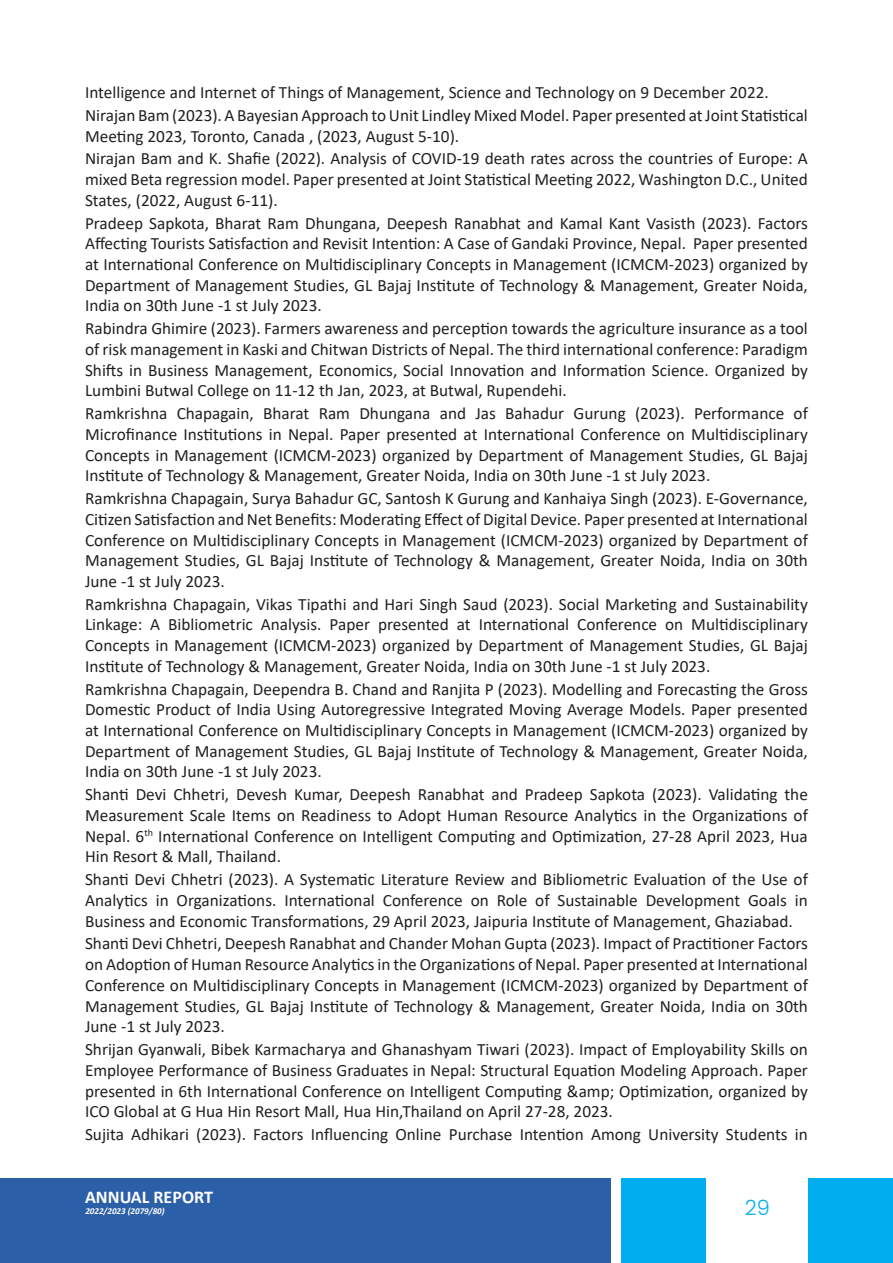
<style>
.page{position:relative;width:893px;height:1263px;background:#fff}
.page>*{position:absolute;margin:0;border:0;box-sizing:border-box;transform-origin:0 0}
.t1{font:300 21px "Poppins";color:#00aeef}
.t2{font:700 18px "Calibri";color:#fff}
.t3{font:17.25px/20.7px "Calibri";color:#231f20;text-align:justify}
.t4{font:italic 700 9px "Calibri";color:#fff}
</style>
<div class="page">
<div style="left:0;top:1178px;width:610px;height:85px;background:#2b5fa8"></div>
<div style="left:621px;top:1178px;width:272px;height:85px;background:#00aeef"></div>
<div style="left:707px;top:1178px;width:101px;height:85px;background:#fff"></div>
<p class="t3" style="left:85px;top:81px;width:685px">Intelligence and Internet of Things of Management, Science and Technology on 9 December 2022.</p>
<p class="t3" style="left:85px;top:104px;width:724px">Nirajan Bam (2023). A Bayesian Approach to Unit Lindley Mixed Model. Paper presented at Joint Statistical<br>Meeting 2023, Toronto, Canada , (2023, August 5-10).</p>
<p class="t3" style="left:85px;top:148px;width:724px">Nirajan Bam and K. Shafie (2022). Analysis of COVID-19 death rates across the countries of Europe: A mixed Beta regression model. Paper presented at Joint Statistical Meeting 2022, Washington D.C., United States, (2022, August 6-11).</p>
<p class="t3" style="left:85px;top:212px;width:724px">Pradeep Sapkota, Bharat Ram Dhungana, Deepesh Ranabhat and Kamal Kant Vasisth (2023). Factors Affecting Tourists Satisfaction and Revisit Intention: A Case of Gandaki Province, Nepal. Paper presented at International Conference on Multidisciplinary Concepts in Management (ICMCM-2023) organized by Department of Management Studies, GL Bajaj Institute of Technology &amp; Management, Greater Noida, India on 30th June -1 st July 2023.</p>
<p class="t3" style="left:85px;top:318px;width:724px">Rabindra Ghimire (2023). Farmers awareness and perception towards the agriculture insurance as a tool of risk management in Kaski and Chitwan Districts of Nepal. The third international conference: Paradigm Shifts in Business Management, Economics, Social Innovation and Information Science. Organized by Lumbini Butwal College on 11-12 th Jan, 2023, at Butwal, Rupendehi.</p>
<p class="t3" style="left:85px;top:403px;width:724px">Ramkrishna Chapagain, Bharat Ram Dhungana and Jas Bahadur Gurung (2023). Performance of Microfinance Institutions in Nepal. Paper presented at International Conference on Multidisciplinary Concepts in Management (ICMCM-2023) organized by Department of Management Studies, GL Bajaj Institute of Technology &amp; Management, Greater Noida, India on 30th June -1 st July 2023.</p>
<p class="t3" style="left:85px;top:488px;width:724px">Ramkrishna Chapagain, Surya Bahadur GC, Santosh K Gurung and Kanhaiya Singh (2023). E-Governance, Citizen Satisfaction and Net Benefits: Moderating Effect of Digital Device. Paper presented at International Conference on Multidisciplinary Concepts in Management (ICMCM-2023) organized by Department of Management Studies, GL Bajaj Institute of Technology &amp; Management, Greater Noida, India on 30th June -1 st July 2023.</p>
<p class="t3" style="left:85px;top:593px;width:724px">Ramkrishna Chapagain, Vikas Tipathi and Hari Singh Saud (2023). Social Marketing and Sustainability Linkage: A Bibliometric Analysis. Paper presented at International Conference on Multidisciplinary Concepts in Management (ICMCM-2023) organized by Department of Management Studies, GL Bajaj Institute of Technology &amp; Management, Greater Noida, India on 30th June -1 st July 2023.</p>
<p class="t3" style="left:85px;top:678px;width:724px">Ramkrishna Chapagain, Deependra B. Chand and Ranjita P (2023). Modelling and Forecasting the Gross Domestic Product of India Using Autoregressive Integrated Moving Average Models. Paper presented at International Conference on Multidisciplinary Concepts in Management (ICMCM-2023) organized by Department of Management Studies, GL Bajaj Institute of Technology &amp; Management, Greater Noida, India on 30th June -1 st July 2023.</p>
<p class="t3" style="left:85px;top:784px;width:724px">Shanti Devi Chhetri, Devesh Kumar, Deepesh Ranabhat and Pradeep Sapkota (2023). Validating the Measurement Scale Items on Readiness to Adopt Human Resource Analytics in the Organizations of Nepal. 6<sup>th</sup> International Conference on Intelligent Computing and Optimization, 27-28 April 2023, Hua Hin Resort &amp; Mall, Thailand.</p>
<p class="t3" style="left:85px;top:869px;width:724px">Shanti Devi Chhetri (2023). A Systematic Literature Review and Bibliometric Evaluation of the Use of Analytics in Organizations. International Conference on Role of Sustainable Development Goals in Business and Economic Transformations, 29 April 2023, Jaipuria Institute of Management, Ghaziabad.</p>
<p class="t3" style="left:85px;top:933px;width:724px">Shanti Devi Chhetri, Deepesh Ranabhat and Chander Mohan Gupta (2023). Impact of Practitioner Factors on Adoption of Human Resource Analytics in the Organizations of Nepal. Paper presented at International Conference on Multidisciplinary Concepts in Management (ICMCM-2023) organized by Department of Management Studies, GL Bajaj Institute of Technology &amp; Management, Greater Noida, India on 30th June -1 st July 2023.</p>
<p class="t3" style="left:85px;top:1038px;width:724px">Shrijan Gyanwali, Bibek Karmacharya and Ghanashyam Tiwari (2023). Impact of Employability Skills on Employee Performance of Business Graduates in Nepal: Structural Equation Modeling Approach. Paper presented in 6th International Conference on Intelligent Computing &amp;amp; Optimization, organized by ICO Global at G Hua Hin Resort Mall, Hua Hin,Thailand on April 27-28, 2023.</p>
<p class="t3" style="left:85px;top:1123px;width:724px">Sujita Adhikari (2023). Factors Influencing Online Purchase Intention Among University Students in</p>
<p class="t2" style="left:85px;top:1185px;width:130px">ANNUAL REPORT</p>
<p class="t4" style="left:85px;top:1205px;width:83px">2022/2023 (2079/80)</p>
<p class="t1" style="left:745px;top:1195px;width:27px">29</p>
</div>
